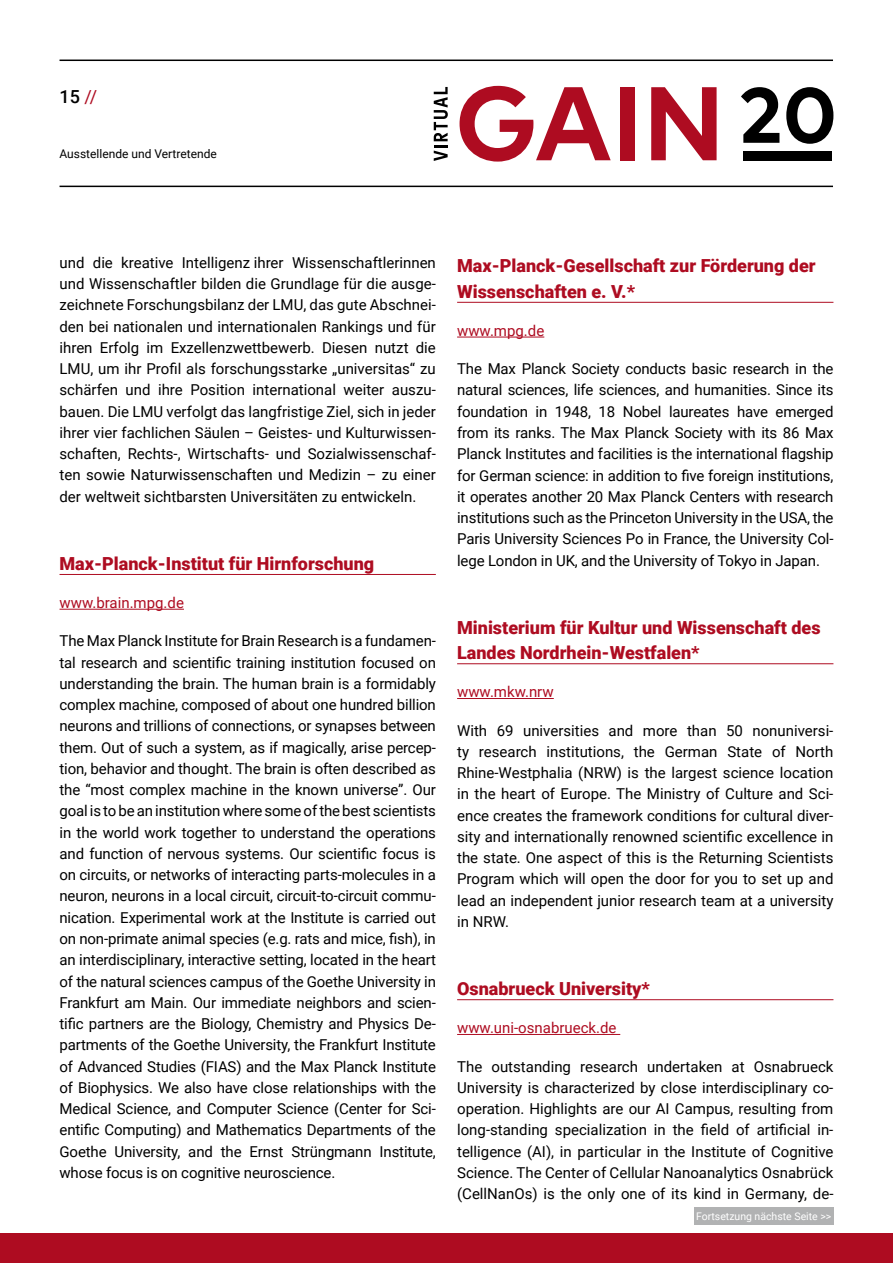
<style>
.page{position:relative;width:893px;height:1263px;background:#fff}
.page>*{position:absolute;margin:0;border:0;box-sizing:border-box;transform-origin:0 0}
.t1{font:900 18px/25.5px "Roboto";color:#ae0c21}
.t2{font:500 18px "Roboto";color:#000}
.t3{font:15px/21.3px "Roboto";color:#000;text-align:justify}
.t4{font:15px "Roboto";color:#ae0c21}
.t5{font:12px "Roboto";color:#000}
.t6{font:10.5px "Roboto";color:#fff}
.s1{font-weight:400;color:#ae0c21}
</style>
<div class="page">
<hr style="left:60px;top:186px;width:773px;height:1px;background:#000">
<hr style="left:60px;top:60px;width:773px;height:1px;background:#000">
<div style="left:0;top:1233px;width:893px;height:30px;background:#ae0c21"></div>
<hr style="left:60px;top:574px;width:376px;height:1px;background:#ae0c21">
<hr style="left:60px;top:609px;width:124px;height:1px;background:#ae0c21">
<hr style="left:457px;top:302px;width:376px;height:1px;background:#ae0c21">
<hr style="left:457px;top:337px;width:87px;height:1px;background:#ae0c21">
<hr style="left:457px;top:663px;width:376px;height:1px;background:#ae0c21">
<hr style="left:457px;top:698px;width:97px;height:1px;background:#ae0c21">
<hr style="left:457px;top:999px;width:376px;height:1px;background:#ae0c21">
<hr style="left:457px;top:1034px;width:163px;height:1px;background:#ae0c21">
<div style="left:694px;top:1208px;width:139px;height:17px;background:#b1b2b3"></div>
<svg style="left:460px;top:86px;width:151px;height:76px"></svg>
<div style="left:620px;top:87px;width:15px;height:73px;background:#ae0c21"></div>
<svg style="left:651px;top:87px;width:66px;height:73px"></svg>
<div style="left:743px;top:151px;width:89px;height:9px;background:#000"></div>
<svg style="left:741px;top:87px;width:38px;height:56px"></svg>
<svg style="left:786px;top:87px;width:47px;height:57px"></svg>
<svg style="left:434px;top:151px;width:14px;height:10px"></svg>
<hr style="left:434px;top:145px;width:14px;height:3px;background:#000">
<svg style="left:434px;top:87px;width:14px;height:54px"></svg>
<p class="t2" style="left:60px;top:84px;width:39px">15 <span class="s1">//</span></p>
<p class="t5" style="left:60px;top:145px;width:159px">Ausstellende und Vertretende</p>
<p class="t3" style="left:60px;top:251px;width:378px">und die kreative Intelligenz ihrer Wissenschaftlerinnen und Wissenschaftler bilden die Grundlage für die ausge&shy;zeichnete Forschungsbilanz der LMU, das gute Abschnei&shy;den bei nationalen und internationalen Rankings und für ihren Erfolg im Exzellenzwettbewerb. Diesen nutzt die LMU, um ihr Profil als forschungsstarke „universitas“ zu schärfen und ihre Position international weiter auszu&shy;bauen. Die LMU verfolgt das langfristige Ziel, sich in jeder ihrer vier fachlichen Säulen – Geistes- und Kulturwissen&shy;schaften, Rechts-, Wirtschafts- und Sozialwissenschaf&shy;ten sowie Naturwissenschaften und Medizin – zu einer der weltweit sichtbarsten Universitäten zu entwickeln.</p>
<p class="t1" style="left:60px;top:550px;width:316px">Max-Planck-Institut für Hirnforschung</p>
<p class="t4" style="left:60px;top:592px;width:126px">www.brain.mpg.de</p>
<p class="t3" style="left:60px;top:630px;width:378px">The Max Planck Institute for Brain Research is a fundamen&shy;tal research and scientific training institution focused on understanding the brain. The human brain is a formidably complex machine, composed of about one hundred billion neurons and trillions of connections, or synapses between them. Out of such a system, as if magically, arise percep&shy;tion, behavior and thought. The brain is often described as the “most complex machine in the known universe”. Our goal is to be an institution where some of the best scientists in the world work together to understand the operations and function of nervous systems. Our scientific focus is on circuits, or networks of interacting parts-molecules in a neuron, neurons in a local circuit, circuit-to-circuit commu&shy;nication. Experimental work at the Institute is carried out on non-primate animal species (e.g. rats and mice, fish), in an interdisciplinary, interactive setting, located in the heart of the natural sciences campus of the Goethe University in Frankfurt am Main. Our immediate neighbors and scien&shy;tific partners are the Biology, Chemistry and Physics De&shy;partments of the Goethe University, the Frankfurt Institute of Advanced Studies (FIAS) and the Max Planck Institute of Biophysics. We also have close relationships with the Medical Science, and Computer Science (Center for Sci&shy;entific Computing) and Mathematics Departments of the Goethe University, and the Ernst Strüngmann Institute, whose focus is on cognitive neuroscience.</p>
<p class="t1" style="left:457px;top:252px;width:360px">Max-Planck-Gesellschaft zur Förderung der<br>Wissenschaften e. V.*</p>
<p class="t4" style="left:457px;top:320px;width:89px">www.mpg.de</p>
<p class="t3" style="left:457px;top:358px;width:378px">The Max Planck Society conducts basic research in the natural sciences, life sciences, and humanities. Since its foundation in 1948, 18 Nobel laureates have emerged from its ranks. The Max Planck Society with its 86 Max Planck Institutes and facilities is the international flagship for German science: in addition to five foreign institutions, it operates another 20 Max Planck Centers with research institutions such as the Princeton University in the USA, the Paris University Sciences Po in France, the University Col&shy;lege London in UK, and the University of Tokyo in Japan.</p>
<p class="t1" style="left:457px;top:614px;width:365px">Ministerium für Kultur und Wissenschaft des<br>Landes Nordrhein-Westfalen*</p>
<p class="t4" style="left:457px;top:681px;width:98px">www.mkw.nrw</p>
<p class="t3" style="left:457px;top:719px;width:378px">With 69 universities and more than 50 nonuniversi&shy;ty research institutions, the German State of North Rhine-Westphalia (NRW) is the largest science location in the heart of Europe. The Ministry of Culture and Sci&shy;ence creates the framework conditions for cultural diver&shy;sity and internationally renowned scientific excellence in the state. One aspect of this is the Returning Scientists Program which will open the door for you to set up and lead an independent junior research team at a university in NRW.</p>
<p class="t1" style="left:457px;top:975px;width:194px">Osnabrueck University*</p>
<p class="t4" style="left:457px;top:1017px;width:161px">www.uni-osnabrueck.de</p>
<p class="t3" style="left:457px;top:1055px;width:378px">The outstanding research undertaken at Osnabrueck University is characterized by close interdisciplinary co&shy;operation. Highlights are our AI Campus, resulting from long-standing specialization in the field of artificial in&shy;telligence (AI), in particular in the Institute of Cognitive Science. The Center of Cellular Nanoanalytics Osnabrück (CellNanOs) is the only one of its kind in Germany, de-</p>
<p class="t6" style="left:696px;top:1209px;width:137px">Fortsetzung nächste Seite &gt;&gt;</p>
</div>
